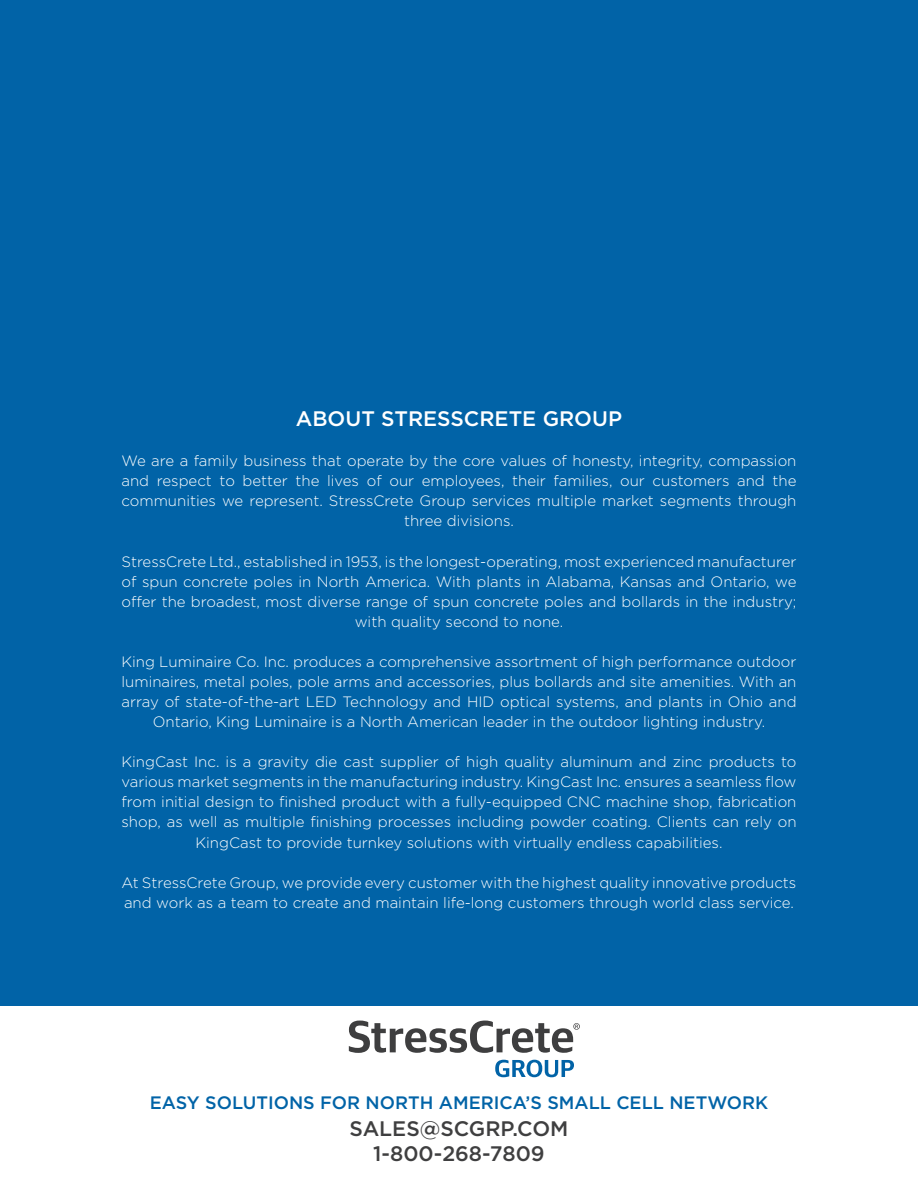
<style>
.page{position:relative;width:918px;height:1188px;background:#fff}
.page>*{position:absolute;margin:0;border:0;box-sizing:border-box;transform-origin:0 0}
.t1{font:500 21px "Gotham";color:#3f3f40}
.t2{font:500 21px "Gotham";color:#fff}
.t3{font:500 18px "Gotham";color:#0163a7}
.t4{font:300 15px/20.1px "Gotham";color:#fff;text-align:center}
</style>
<div class="page">
<div style="left:0;top:0;width:918px;height:1005px;background:#0163a7"></div>
<svg style="left:349px;top:1021px;width:231px;height:32px"></svg>
<svg style="left:495px;top:1060px;width:79px;height:17px"></svg>
<p class="t2" style="left:296px;top:405px;width:328px">ABOUT STRESSCRETE GROUP</p>
<p class="t4" style="left:122px;top:450px;width:677px">We are a family business that operate by the core values of honesty, integrity, compassion and respect to better the lives of our employees, their families, our customers and the communities we represent. StressCrete Group services multiple market segments through three divisions.</p>
<p class="t4" style="left:122px;top:551px;width:676px">StressCrete Ltd., established in 1953, is the longest-operating, most experienced manufacturer of spun concrete poles in North America. With plants in Alabama, Kansas and Ontario, we offer the broadest, most diverse range of spun concrete poles and bollards in the industry; with quality second to none.</p>
<p class="t4" style="left:122px;top:651px;width:677px">King Luminaire Co. Inc. produces a comprehensive assortment of high performance outdoor luminaires, metal poles, pole arms and accessories, plus bollards and site amenities. With an array of state-of-the-art LED Technology and HID optical systems, and plants in Ohio and Ontario, King Luminaire is a North American leader in the outdoor lighting industry.</p>
<p class="t4" style="left:122px;top:752px;width:677px">KingCast Inc. is a gravity die cast supplier of high quality aluminum and zinc products to various market segments in the manufacturing industry. KingCast Inc. ensures a seamless flow from initial design to finished product with a fully-equipped CNC machine shop, fabrication shop, as well as multiple finishing processes including powder coating. Clients can rely on KingCast to provide turnkey solutions with virtually endless capabilities.</p>
<p class="t4" style="left:122px;top:872px;width:676px;text-align:left">At StressCrete Group, we provide every customer with the highest quality innovative products and work as a team to create and maintain life-long customers through world class service.</p>
<p class="t3" style="left:150px;top:1091px;width:620px">EASY SOLUTIONS FOR NORTH AMERICA’S SMALL CELL NETWORK</p>
<p class="t1" style="left:350px;top:1115px;width:220px">SALES@SCGRP.COM</p>
<p class="t1" style="left:373px;top:1140px;width:173px">1-800-268-7809</p>
</div>
